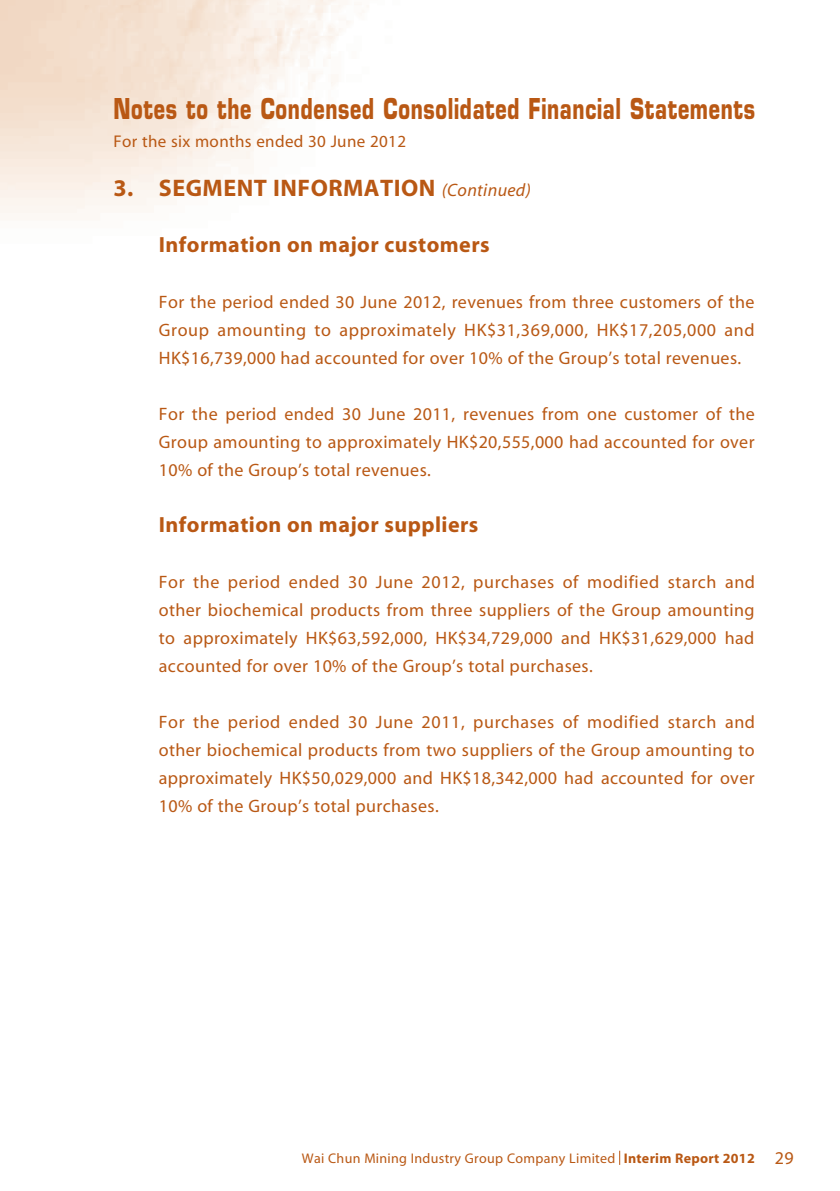
<style>
.page{position:relative;width:840px;height:1191px;background:#fff}
.page>*{position:absolute;margin:0;border:0;box-sizing:border-box;transform-origin:0 0}
.t1{font:700 28px "Eurostile";letter-spacing:.035em;color:#b95814;scale:.7 1}
.t2{font:700 24px "Myriad";letter-spacing:.02em;color:#b95814}
.t3{font:700 22px "Myriad";letter-spacing:.02em;color:#b95814}
.t4{font:18px/28px "Myriad";letter-spacing:.02em;color:#b95814;text-align:justify}
.t5{font:17px "Myriad";letter-spacing:.02em;color:#b95814}
.t6{font:14px "Myriad";letter-spacing:.02em;color:#b95814}
.s1{font-weight:400;font-style:italic;font-size:18px}
.s2{font-weight:700}
.s3{font-size:18px}
</style>
<div class="page">
<img style="left:0;top:0;width:621px;height:1165px">
<svg style="left:619px;top:1150px;width:1px;height:14px"></svg>
<h1 class="t1" style="left:113px;top:91px;width:917px">Notes to the Condensed Consolidated Financial Statements</h1>
<p class="t5" style="left:113px;top:133px;width:294px">For the six months ended 30 June 2012</p>
<h2 class="t2" style="left:113px;top:175px;width:418px">3. SEGMENT INFORMATION <span class="s1">(Continued)</span></h2>
<p class="t3" style="left:159px;top:233px;width:332px">Information on major customers</p>
<p class="t4" style="left:159px;top:289px;width:597px">For the period ended 30 June 2012, revenues from three customers of the Group amounting to approximately HK$31,369,000, HK$17,205,000 and HK$16,739,000 had accounted for over 10% of the Group’s total revenues.</p>
<p class="t4" style="left:159px;top:401px;width:597px">For the period ended 30 June 2011, revenues from one customer of the Group amounting to approximately HK$20,555,000 had accounted for over 10% of the Group’s total revenues.</p>
<p class="t3" style="left:159px;top:513px;width:321px">Information on major suppliers</p>
<p class="t4" style="left:159px;top:569px;width:597px">For the period ended 30 June 2012, purchases of modified starch and other biochemical products from three suppliers of the Group amounting to approximately HK$63,592,000, HK$34,729,000 and HK$31,629,000 had accounted for over 10% of the Group’s total purchases.</p>
<p class="t4" style="left:159px;top:709px;width:597px">For the period ended 30 June 2011, purchases of modified starch and other biochemical products from two suppliers of the Group amounting to approximately HK$50,029,000 and HK$18,342,000 had accounted for over 10% of the Group’s total purchases.</p>
<p class="t6" style="left:302px;top:1150px;width:493px">Wai Chun Mining Industry Group Company Limited <span class="s2">Interim Report 2012</span> <span class="s3">29</span></p>
</div>
